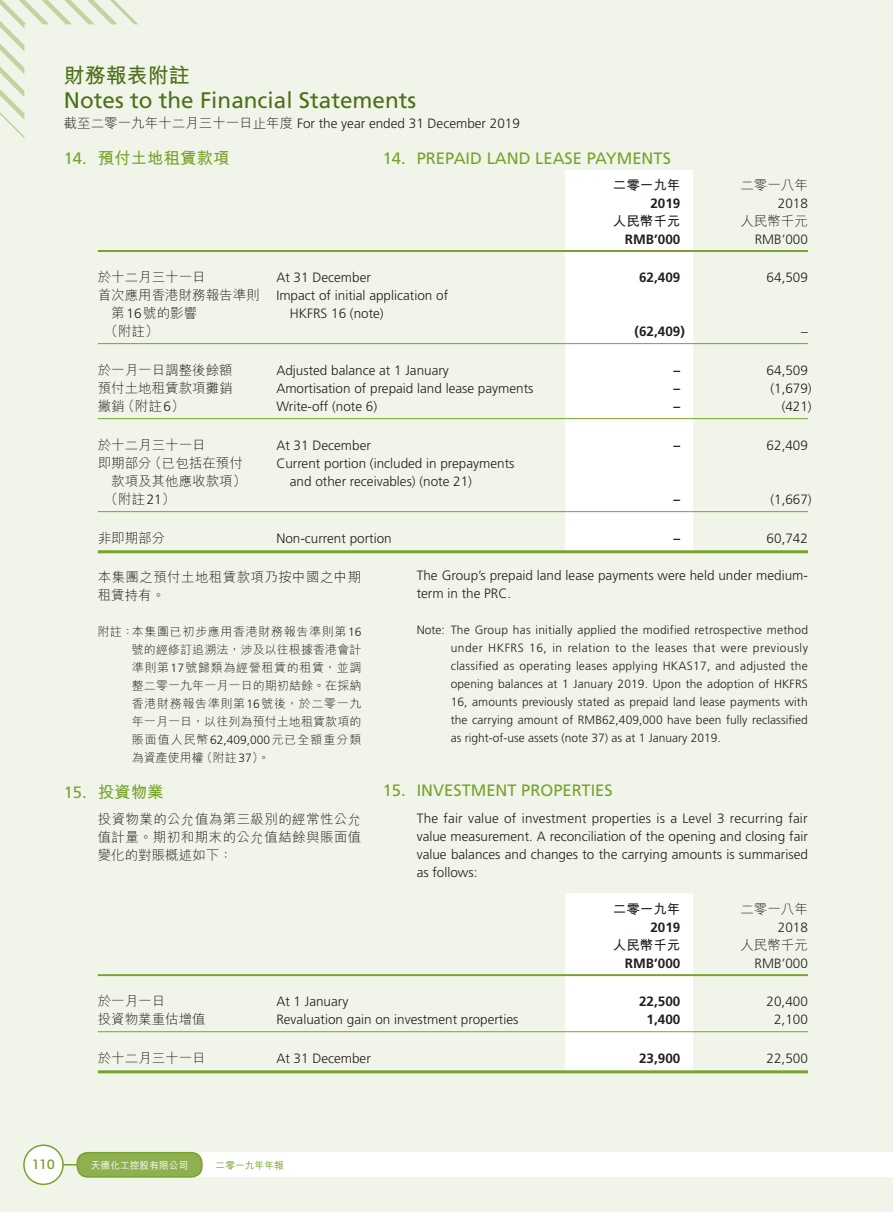
<style>
.page{position:relative;width:893px;height:1212px;background:#fff}
.page>*{position:absolute;margin:0;border:0;box-sizing:border-box;transform-origin:0 0}
.t1{font:22.5px "Frutiger LT Std";color:#4d7019}
.t2{font:700 21px "M Hei HK";color:#4d7019}
.t3{font:16.5px "Frutiger LT Std";color:#78a22d}
.t4{font:700 16.5px "M Hei HK";color:#78a22d}
.t5{font:300 13.5px/18px "Frutiger LT Std";color:#231f20}
.t6{font:300 13.5px/18px "M Hei HK";color:#231f20;text-align:justify}
.t7{font:700 13.5px "Frutiger LT Std";color:#231f20}
.t8{font:300 13.5px/18px "M Hei HK";letter-spacing:.03em;color:#231f20}
.t9{font:700 13.5px "M Hei HK";color:#231f20}
.t10{font:500 12.75px "ITC Avant Garde Std";color:#78a22d}
.t11{font:300 12px/18px "Frutiger LT Std";color:#231f20;text-align:justify}
.t12{font:300 12px/18px "M Hei HK";letter-spacing:.01em;color:#231f20;text-align:justify}
.t13{font:500 9.75px "M Hei HK";color:#fff}
.t14{font:500 9.75px "M Hei HK";color:#78a22d}
.s1{font-family:"M Hei HK"}
.s2{font-family:"Frutiger LT Std";font-weight:400}
.s3{font-family:"Frutiger LT Std"}
</style>
<div class="page">
<div style="left:0;top:0;width:892px;height:1212px;background:#f1f5e9"></div>
<div style="left:185px;top:1152px;width:707px;height:25px;background:#fff"></div>
<div style="left:77px;top:1152px;width:125px;height:25px;background:#8fb051;border-radius:10px"></div>
<div style="left:77px;top:1152px;width:126px;height:25px;border:2px solid #78a22d;border-radius:10px"></div>
<div style="left:24px;top:1145px;width:39px;height:39px;background:#fff;border-radius:50%"></div>
<div style="left:23px;top:1144px;width:41px;height:41px;border:2px solid #78a22d;border-radius:50%"></div>
<svg style="left:63px;top:1164px;width:15px;height:1px"></svg>
<svg style="left:0;top:0;width:139px;height:139px"></svg>
<div style="left:566px;top:170px;width:127px;height:381px;background:#fff"></div>
<div style="left:566px;top:893px;width:127px;height:179px;background:#fff"></div>
<hr style="left:98px;top:250px;width:710px;height:2px;background:#78a22d">
<hr style="left:98px;top:343px;width:710px;height:1px;background:#78a22d">
<hr style="left:98px;top:418px;width:710px;height:1px;background:#78a22d">
<hr style="left:98px;top:511px;width:710px;height:1px;background:#78a22d">
<hr style="left:98px;top:550px;width:710px;height:3px;background:#78a22d">
<hr style="left:98px;top:974px;width:710px;height:2px;background:#78a22d">
<hr style="left:98px;top:1031px;width:710px;height:1px;background:#78a22d">
<hr style="left:98px;top:1070px;width:710px;height:3px;background:#78a22d">
<h2 class="t2" style="left:64px;top:60px;width:127px">財務報表附註</h2>
<h1 class="t1" style="left:64px;top:87px;width:354px">Notes to the Financial Statements</h1>
<p class="t5" style="left:64px;top:114px;width:458px"><span class="s1">截至二零一九年十二月三十一日止年度</span> For the year ended 31 December 2019</p>
<p class="t4" style="left:64px;top:146px;width:168px"><span class="s2">14.</span> 預付土地租賃款項</p>
<p class="t3" style="left:383px;top:149px;width:290px">14. PREPAID LAND LEASE PAYMENTS</p>
<p class="t9" style="left:613px;top:175px;width:69px">二零一九年</p>
<p class="t6" style="left:740px;top:176px;width:69px">二零一八年</p>
<p class="t7" style="left:650px;top:195px;width:32px">2019</p>
<p class="t5" style="left:778px;top:195px;width:32px">2018</p>
<p class="t9" style="left:613px;top:211px;width:69px">人民幣千元</p>
<p class="t6" style="left:740px;top:212px;width:69px">人民幣千元</p>
<p class="t7" style="left:625px;top:231px;width:57px">RMB’000</p>
<p class="t5" style="left:755px;top:231px;width:55px">RMB’000</p>
<p class="t6" style="left:98px;top:267px;width:109px">於十二月三十一日</p>
<p class="t5" style="left:276px;top:268px;width:96px">At 31 December</p>
<p class="t7" style="left:639px;top:269px;width:43px">62,409</p>
<p class="t5" style="left:767px;top:268px;width:43px">64,509</p>
<p class="t5" style="left:98px;top:286px;width:352px"><span class="s1">首次應用香港財務報告準則</span> Impact of initial application of</p>
<p class="t6" style="left:111px;top:303px;width:87px">第<span class="s3">16</span>號的影響</p>
<p class="t5" style="left:290px;top:304px;width:95px">HKFRS 16 (note)</p>
<p class="t6" style="left:105px;top:321px;width:55px">（附註）</p>
<p class="t7" style="left:635px;top:323px;width:52px">(62,409)</p>
<p class="t5" style="left:801px;top:322px;width:8px">–</p>
<p class="t6" style="left:98px;top:360px;width:136px">於一月一日調整後餘額</p>
<p class="t5" style="left:276px;top:361px;width:174px">Adjusted balance at 1 January</p>
<p class="t7" style="left:674px;top:362px;width:8px">–</p>
<p class="t5" style="left:767px;top:361px;width:43px">64,509</p>
<p class="t6" style="left:98px;top:378px;width:136px">預付土地租賃款項攤銷</p>
<p class="t5" style="left:276px;top:379px;width:259px">Amortisation of prepaid land lease payments</p>
<p class="t7" style="left:674px;top:380px;width:8px">–</p>
<p class="t5" style="left:770px;top:379px;width:43px">(1,679)</p>
<p class="t6" style="left:98px;top:396px;width:88px">撇銷（附註<span class="s3">6</span>）</p>
<p class="t5" style="left:276px;top:397px;width:102px">Write-off (note 6)</p>
<p class="t7" style="left:674px;top:398px;width:8px">–</p>
<p class="t5" style="left:782px;top:397px;width:32px">(421)</p>
<p class="t6" style="left:98px;top:435px;width:110px">於十二月三十一日</p>
<p class="t5" style="left:276px;top:436px;width:96px">At 31 December</p>
<p class="t7" style="left:674px;top:437px;width:8px">–</p>
<p class="t5" style="left:767px;top:436px;width:43px">62,409</p>
<p class="t6" style="left:98px;top:453px;width:147px">即期部分（已包括在預付</p>
<p class="t5" style="left:276px;top:454px;width:240px">Current portion (included in prepayments</p>
<p class="t6" style="left:111px;top:471px;width:136px">款項及其他應收款項）</p>
<p class="t5" style="left:290px;top:472px;width:184px">and other receivables) (note 21)</p>
<p class="t6" style="left:105px;top:489px;width:72px">（附註<span class="s3">21</span>）</p>
<p class="t7" style="left:674px;top:491px;width:8px">–</p>
<p class="t5" style="left:770px;top:490px;width:43px">(1,667)</p>
<p class="t6" style="left:98px;top:528px;width:69px">非即期部分</p>
<p class="t5" style="left:276px;top:529px;width:117px">Non-current portion</p>
<p class="t7" style="left:674px;top:530px;width:8px">–</p>
<p class="t5" style="left:767px;top:529px;width:43px">60,742</p>
<p class="t8" style="left:98px;top:567px;width:265px">本集團之預付土地租賃款項乃按中國之中期租賃持有。</p>
<p class="t12" style="left:132px;top:622px;width:231px;text-indent:-34px">附註：本集團已初步應用香港財務報告準則第<span class="s3">16</span>號的經修訂追溯法，涉及以往根據香港會計準則第<span class="s3">17</span>號歸類為經營租賃的租賃，並調整二零一九年一月一日的期初結餘。在採納香港財務報告準則第<span class="s3">16</span>號後，於二零一九年一月一日，以往列為預付土地租賃款項的賬面值人民幣<span class="s3">62,409,000</span>元已全額重分類為資產使用權（附註<span class="s3">37</span>）。</p>
<p class="t4" style="left:64px;top:780px;width:102px"><span class="s2">15.</span> 投資物業</p>
<p class="t6" style="left:98px;top:810px;width:265px">投資物業的公允值為第三級別的經常性公允值計量。期初和期末的公允值結餘與賬面值變化的對賬概述如下：</p>
<p class="t5" style="left:417px;top:567px;width:393px">The Group’s prepaid land lease payments were held under medium&shy;term in the PRC.</p>
<p class="t11" style="left:451px;top:621px;width:359px;text-indent:-34px">Note: The Group has initially applied the modified retrospective method under HKFRS 16, in relation to the leases that were previously classified as operating leases applying HKAS17, and adjusted the opening balances at 1 January 2019. Upon the adoption of HKFRS 16, amounts previously stated as prepaid land lease payments with the carrying amount of RMB62,409,000 have been fully reclassified as right-of-use assets (note 37) as at 1 January 2019.</p>
<p class="t3" style="left:383px;top:781px;width:231px">15. INVESTMENT PROPERTIES</p>
<p class="t5" style="left:417px;top:809px;width:393px;text-align:justify">The fair value of investment properties is a Level 3 recurring fair value measurement. A reconciliation of the opening and closing fair value balances and changes to the carrying amounts is summarised as follows:</p>
<p class="t9" style="left:613px;top:899px;width:69px">二零一九年</p>
<p class="t6" style="left:740px;top:900px;width:69px">二零一八年</p>
<p class="t7" style="left:650px;top:919px;width:32px">2019</p>
<p class="t5" style="left:778px;top:919px;width:32px">2018</p>
<p class="t9" style="left:613px;top:935px;width:69px">人民幣千元</p>
<p class="t6" style="left:740px;top:936px;width:69px">人民幣千元</p>
<p class="t7" style="left:625px;top:955px;width:57px">RMB’000</p>
<p class="t5" style="left:755px;top:955px;width:55px">RMB’000</p>
<p class="t6" style="left:98px;top:991px;width:69px">於一月一日</p>
<p class="t5" style="left:276px;top:992px;width:74px">At 1 January</p>
<p class="t7" style="left:639px;top:993px;width:43px">22,500</p>
<p class="t5" style="left:767px;top:992px;width:43px">20,400</p>
<p class="t6" style="left:98px;top:1009px;width:109px">投資物業重估增值</p>
<p class="t5" style="left:276px;top:1010px;width:244px">Revaluation gain on investment properties</p>
<p class="t7" style="left:647px;top:1011px;width:35px">1,400</p>
<p class="t5" style="left:774px;top:1010px;width:35px">2,100</p>
<p class="t6" style="left:98px;top:1048px;width:109px">於十二月三十一日</p>
<p class="t5" style="left:276px;top:1049px;width:96px">At 31 December</p>
<p class="t7" style="left:639px;top:1050px;width:43px">23,900</p>
<p class="t5" style="left:767px;top:1049px;width:43px">22,500</p>
<p class="t10" style="left:32px;top:1156px;width:24px">110</p>
<p class="t13" style="left:91px;top:1158px;width:99px">天德化工控股有限公司</p>
<p class="t14" style="left:216px;top:1158px;width:70px">二零一九年年報</p>
</div>
